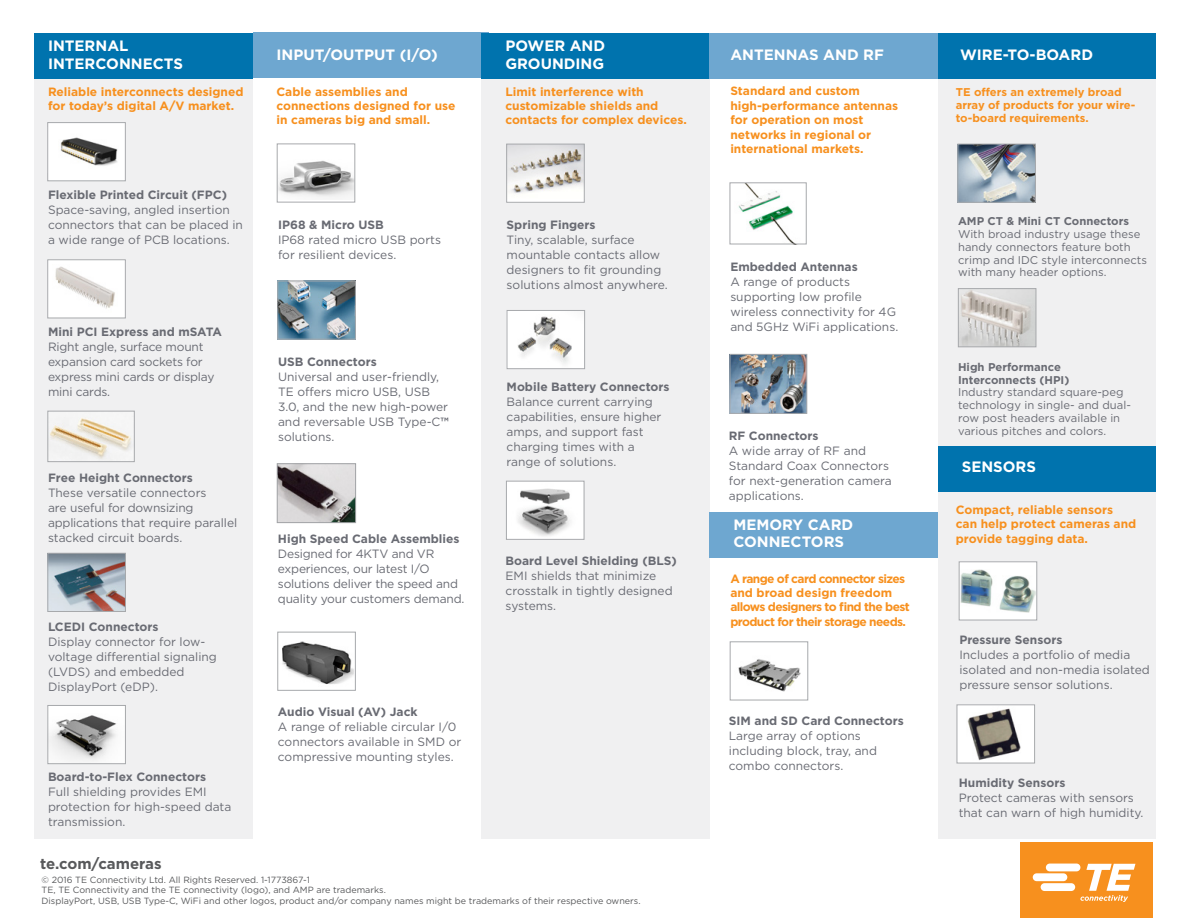
<style>
.page{position:relative;width:1188px;height:918px;background:#fff}
.page>*{position:absolute;margin:0;border:0;box-sizing:border-box;transform-origin:0 0}
.t1{font:700 15px/17.2px "Gotham";color:#fff}
.t2{font:700 15px "Gotham";color:#58595b}
.t3{font:12px/15px "Gotham";color:#696b73}
.t4{font:700 12px/14.4px "Gotham";color:#f7901e}
.t5{font:700 12px "Gotham";color:#696b73}
.t6{font:700 12px/14.4px "Gotham";letter-spacing:-.05em;color:#f7901e}
.t7{font:11.25px/12.8px "Gotham";color:#696b73}
.t8{font:700 11.25px/12.8px "Gotham";color:#f7901e}
.t9{font:700 11.25px/12.8px "Gotham";color:#696b73}
.t10{font:9px/10.5px "Gotham";color:#58595b}
.s1{font-weight:700}
</style>
<div class="page">
<div style="left:938px;top:78px;width:217px;height:761px;background:#f0f0f1"></div>
<div style="left:34px;top:78px;width:220px;height:761px;background:#f0f0f1"></div>
<div style="left:482px;top:78px;width:228px;height:761px;background:#f0f0f1"></div>
<div style="left:254px;top:33px;width:235px;height:45px;background:#6ea7d0"></div>
<div style="left:710px;top:513px;width:228px;height:45px;background:#6ea7d0"></div>
<div style="left:938px;top:446px;width:217px;height:45px;background:#0073ae"></div>
<div style="left:34px;top:33px;width:220px;height:45px;background:#0073ae"></div>
<div style="left:48px;top:123px;width:77px;height:58px;background:#fff"></div>
<img style="left:60px;top:137px;width:58px;height:29px">
<div style="left:47px;top:122px;width:79px;height:59px;border:1px solid #a7a9ac"></div>
<img style="left:49px;top:261px;width:75px;height:55px">
<div style="left:47px;top:259px;width:79px;height:59px;border:1px solid #a7a9ac"></div>
<img style="left:49px;top:555px;width:75px;height:55px">
<div style="left:47px;top:553px;width:79px;height:59px;border:1px solid #a7a9ac"></div>
<img style="left:279px;top:160px;width:74px;height:38px">
<div style="left:277px;top:144px;width:78px;height:58px;border:1px solid #a7a9ac"></div>
<img style="left:282px;top:641px;width:72px;height:43px">
<div style="left:277px;top:632px;width:79px;height:59px;border:1px solid #a7a9ac"></div>
<div style="left:482px;top:33px;width:228px;height:45px;background:#0073ae"></div>
<div style="left:710px;top:33px;width:228px;height:45px;background:#6ea7d0"></div>
<div style="left:506px;top:481px;width:78px;height:58px;background:#fff"></div>
<img style="left:518px;top:488px;width:53px;height:48px">
<div style="left:506px;top:481px;width:78px;height:59px;border:1px solid #a7a9ac"></div>
<div style="left:507px;top:144px;width:77px;height:58px;background:#fff"></div>
<img style="left:508px;top:146px;width:75px;height:47px">
<div style="left:506px;top:144px;width:79px;height:59px;border:1px solid #a7a9ac"></div>
<img style="left:738px;top:659px;width:63px;height:33px">
<div style="left:730px;top:641px;width:78px;height:59px;border:1px solid #a7a9ac"></div>
<div style="left:938px;top:33px;width:217px;height:45px;background:#0073ae"></div>
<img style="left:49px;top:707px;width:75px;height:55px">
<div style="left:47px;top:705px;width:79px;height:59px;border:1px solid #a7a9ac"></div>
<div style="left:959px;top:562px;width:78px;height:58px;background:#fff"></div>
<img style="left:961px;top:570px;width:74px;height:42px">
<div style="left:959px;top:561px;width:78px;height:59px;border:1px solid #a7a9ac"></div>
<div style="left:957px;top:705px;width:78px;height:58px;background:#fff"></div>
<img style="left:967px;top:708px;width:54px;height:53px">
<div style="left:957px;top:704px;width:78px;height:59px;border:1px solid #a7a9ac"></div>
<div style="left:1020px;top:842px;width:133px;height:76px;background:#f7901e"></div>
<svg style="left:1033px;top:864px;width:102px;height:38px"></svg>
<img style="left:50px;top:418px;width:81px;height:41px">
<div style="left:47px;top:411px;width:88px;height:51px;border:1px solid #a7a9ac"></div>
<img style="left:279px;top:283px;width:75px;height:55px">
<div style="left:277px;top:281px;width:79px;height:59px;border:1px solid #a7a9ac"></div>
<img style="left:959px;top:146px;width:75px;height:55px">
<div style="left:957px;top:144px;width:79px;height:59px;border:1px solid #a7a9ac"></div>
<img style="left:960px;top:290px;width:74px;height:55px">
<div style="left:958px;top:288px;width:78px;height:59px;border:1px solid #a7a9ac"></div>
<img style="left:732px;top:356px;width:73px;height:56px">
<div style="left:730px;top:354px;width:77px;height:60px;border:1px solid #a7a9ac"></div>
<img style="left:738px;top:184px;width:55px;height:58px">
<div style="left:730px;top:182px;width:77px;height:62px;border:1px solid #a7a9ac"></div>
<img style="left:509px;top:312px;width:74px;height:55px">
<div style="left:507px;top:310px;width:78px;height:59px;border:1px solid #a7a9ac"></div>
<img style="left:279px;top:465px;width:75px;height:56px">
<div style="left:277px;top:463px;width:79px;height:60px;border:1px solid #a1a3a6"></div>
<p class="t1" style="left:48px;top:37px;width:136px">INTERNAL<br>INTERCONNECTS</p>
<p class="t4" style="left:48px;top:84px;width:197px">Reliable interconnects designed for today’s digital A/V market.</p>
<p class="t5" style="left:48px;top:187px;width:181px">Flexible Printed Circuit (FPC)</p>
<p class="t3" style="left:48px;top:202px;width:197px">Space-saving, angled insertion connectors that can be placed in a wide range of PCB locations.</p>
<p class="t5" style="left:48px;top:324px;width:175px">Mini PCI Express and mSATA</p>
<p class="t3" style="left:48px;top:339px;width:168px">Right angle, surface mount expansion card sockets for express mini cards or display mini cards.</p>
<p class="t5" style="left:48px;top:470px;width:146px">Free Height Connectors</p>
<p class="t3" style="left:48px;top:485px;width:191px">These versatile connectors<br>are useful for downsizing applications that require parallel stacked circuit boards.</p>
<p class="t5" style="left:48px;top:619px;width:112px">LCEDI Connectors</p>
<p class="t3" style="left:48px;top:634px;width:170px">Display connector for low&shy;voltage differential signaling (LVDS) and embedded<br>DisplayPort (eDP).</p>
<p class="t5" style="left:48px;top:769px;width:160px">Board-to-Flex Connectors</p>
<p class="t3" style="left:48px;top:784px;width:185px">Full shielding provides EMI protection for high-speed data transmission.</p>
<p class="t2" style="left:40px;top:854px;width:123px">te.com/cameras</p>
<p class="t1" style="left:276px;top:46px;width:163px">INPUT/OUTPUT (I/O)</p>
<p class="t4" style="left:276px;top:84px;width:181px">Cable assemblies and connections designed for use in cameras big and small.</p>
<p class="t5" style="left:278px;top:217px;width:107px">IP68 &amp; Micro USB</p>
<p class="t3" style="left:278px;top:232px;width:165px">IP68 rated micro USB ports for resilient devices.</p>
<p class="t5" style="left:278px;top:354px;width:100px">USB Connectors</p>
<p class="t3" style="left:278px;top:369px;width:172px">Universal and user-friendly,<br>TE offers micro USB, USB<br>3.0, and the new high-power and reversable USB Type-C<span class="s1">™ </span>solutions.</p>
<p class="t5" style="left:278px;top:531px;width:183px">High Speed Cable Assemblies</p>
<p class="t3" style="left:278px;top:546px;width:188px">Designed for 4KTV and VR experiences, our latest I/O solutions deliver the speed and quality your customers demand.</p>
<p class="t5" style="left:278px;top:704px;width:141px">Audio Visual (AV) Jack</p>
<p class="t3" style="left:278px;top:719px;width:185px">A range of reliable circular I/0 connectors available in SMD or compressive mounting styles.</p>
<p class="t1" style="left:505px;top:37px;width:101px">POWER AND<br>GROUNDING</p>
<p class="t4" style="left:505px;top:84px;width:183px">Limit interference with customizable shields and contacts for complex devices.</p>
<p class="t5" style="left:507px;top:217px;width:91px">Spring Fingers</p>
<p class="t3" style="left:507px;top:232px;width:163px">Tiny, scalable, surface mountable contacts allow designers to fit grounding solutions almost anywhere.</p>
<p class="t5" style="left:507px;top:379px;width:165px">Mobile Battery Connectors</p>
<p class="t3" style="left:507px;top:394px;width:156px">Balance current carrying capabilities, ensure higher amps, and support fast charging times with a range of solutions.</p>
<p class="t5" style="left:506px;top:553px;width:173px">Board Level Shielding (BLS)</p>
<p class="t3" style="left:506px;top:568px;width:169px">EMI shields that minimize crosstalk in tightly designed systems.</p>
<p class="t10" style="left:42px;top:874px;width:601px">© 2016 TE Connectivity Ltd. All Rights Reserved. 1-1773867-1<br>TE, TE Connectivity and the TE connectivity (logo), and AMP are trademarks.<br>DisplayPort, USB, USB Type-C, WiFi and other logos, product and/or company names might be trademarks of their respective owners.</p>
<p class="t1" style="left:730px;top:46px;width:155px">ANTENNAS AND RF</p>
<p class="t4" style="left:730px;top:84px;width:169px">Standard and custom high-performance antennas for operation on most networks in regional or international markets.</p>
<p class="t5" style="left:730px;top:259px;width:129px">Embedded Antennas</p>
<p class="t3" style="left:730px;top:274px;width:169px">A range of products supporting low profile wireless connectivity for 4G and 5GHz WiFi applications.</p>
<p class="t5" style="left:729px;top:427px;width:91px">RF Connectors</p>
<p class="t3" style="left:729px;top:443px;width:164px">A wide array of RF and<br>Standard Coax Connectors for next-generation camera applications.</p>
<p class="t1" style="left:733px;top:516px;width:122px">MEMORY CARD<br>CONNECTORS</p>
<p class="t6" style="left:730px;top:571px;width:181px">A range of card connector sizes and broad design freedom allows designers to find the best product for their storage needs.</p>
<p class="t5" style="left:729px;top:713px;width:176px">SIM and SD Card Connectors</p>
<p class="t3" style="left:729px;top:728px;width:150px">Large array of options including block, tray, and combo connectors.</p>
<p class="t1" style="left:960px;top:45px;width:135px">WIRE-TO-BOARD</p>
<p class="t8" style="left:956px;top:86px;width:181px">TE offers an extremely broad array of products for your wire&shy;to-board requirements.</p>
<p class="t9" style="left:958px;top:215px;width:172px">AMP CT &amp; Mini CT Connectors</p>
<p class="t7" style="left:958px;top:228px;width:191px">With broad industry usage these handy connectors feature both crimp and IDC style interconnects with many header options.</p>
<p class="t9" style="left:958px;top:360px;width:113px">High Performance<br>Interconnects (HPI)</p>
<p class="t7" style="left:958px;top:386px;width:174px">Industry standard square-peg technology in single- and dual&shy;row post headers available in various pitches and colors.</p>
<p class="t1" style="left:962px;top:458px;width:76px">SENSORS</p>
<p class="t4" style="left:956px;top:502px;width:182px">Compact, reliable sensors can help protect cameras and provide tagging data.</p>
<p class="t5" style="left:959px;top:632px;width:104px">Pressure Sensors</p>
<p class="t3" style="left:959px;top:647px;width:192px">Includes a portfolio of media isolated and non-media isolated pressure sensor solutions.</p>
<p class="t5" style="left:959px;top:775px;width:108px">Humidity Sensors</p>
<p class="t3" style="left:959px;top:790px;width:186px">Protect cameras with sensors that can warn of high humidity.</p>
</div>
